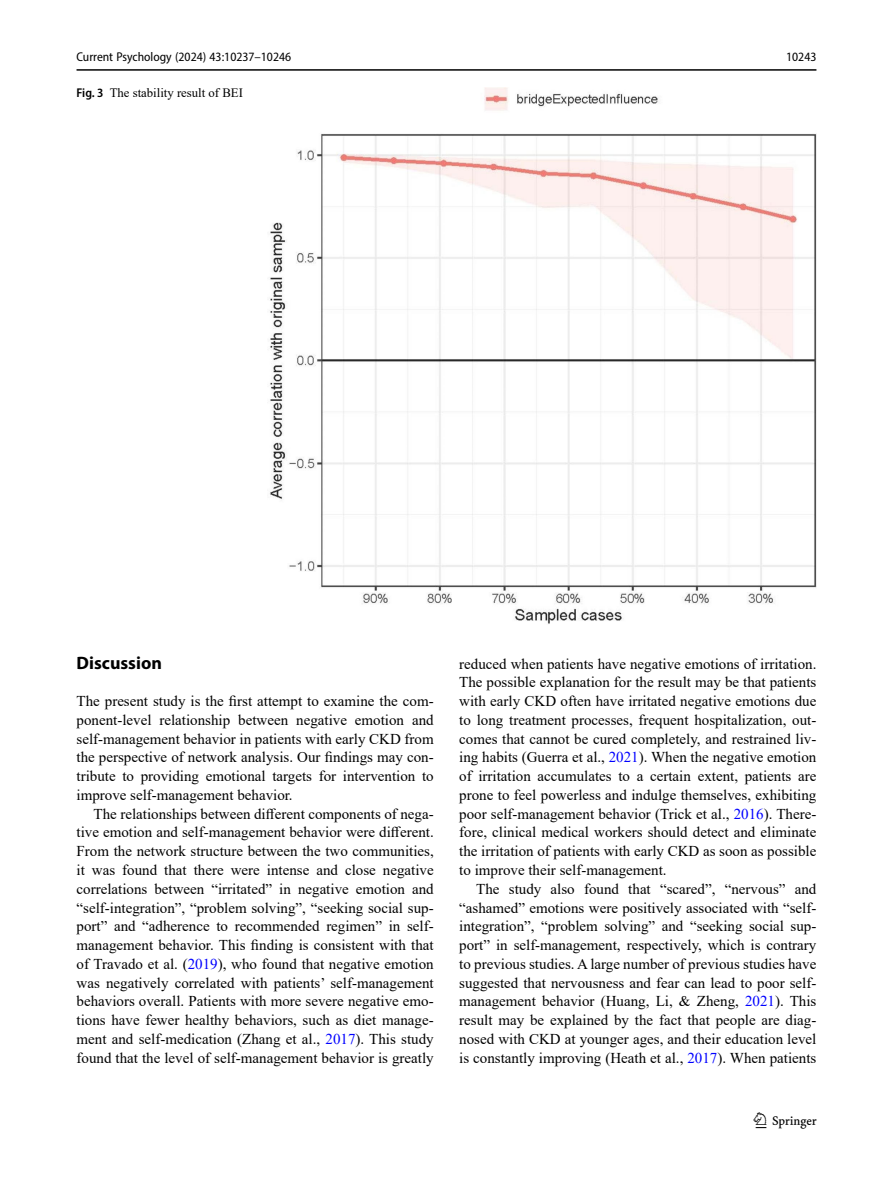
<style>
.page{position:relative;width:893px;height:1187px;background:#fff}
.page>*{position:absolute;margin:0;border:0;box-sizing:border-box;transform-origin:0 0}
.t1{font:22.5px "Springnew";color:#000}
.Head_1{font:700 18px "Myriad Pro";color:#000}
.Body_Text_Indent{font:15px/18.8px "Times New Roman";color:#000;text-align:justify}
.Body_Text{font:15px/18.8px "Times New Roman";color:#000;text-align:justify}
.t2{font:semi-condensed 12.75px "Myriad Pro";color:#000}
.Figure_Caption_Side{font:12.75px "Times New Roman";color:#000}
.s1{font-family:"Myriad Pro";font-weight:600;font-stretch:semi-condensed}
.s2{color:#00f}
</style>
<div class="page">
<hr style="left:77px;top:69px;width:739px;height:2px;background:#000">
<img style="left:270px;top:87px;width:546px;height:537px">
<p class="t2" style="left:77px;top:49px;width:216px">Current Psychology (2024) 43:10237–10246</p>
<p class="Figure_Caption_Side" style="left:77px;top:83px;width:168px"><span class="s1">Fig. 3</span> The stability result of BEI</p>
<p class="t2" style="left:786px;top:49px;width:32px">10243</p>
<p class="Head_1" style="left:77px;top:650px;width:87px">Discussion</p>
<p class="Body_Text" style="left:77px;top:691px;width:359px">The present study is the first attempt to examine the com&shy;ponent-level relationship between negative emotion and self-management behavior in patients with early CKD from the perspective of network analysis. Our findings may con&shy;tribute to providing emotional targets for intervention to improve self-management behavior.</p>
<p class="Body_Text_Indent" style="left:77px;top:803px;width:359px;text-indent:17px">The relationships between different components of nega&shy;tive emotion and self-management behavior were different.<br>From the network structure between the two communities, it was found that there were intense and close negative correlations between “irritated” in negative emotion and “self-integration”, “problem solving”, “seeking social sup&shy;port” and “adherence to recommended regimen” in self&shy;management behavior. This finding is consistent with that of Travado et al. (<span class="s2">2019</span>), who found that negative emotion was negatively correlated with patients’ self-management behaviors overall. Patients with more severe negative emo&shy;tions have fewer healthy behaviors, such as diet manage&shy;ment and self-medication (Zhang et al., <span class="s2">2017</span>). This study found that the level of self-management behavior is greatly</p>
<p class="Body_Text_Indent" style="left:459px;top:653px;width:359px">reduced when patients have negative emotions of irritation.<br>The possible explanation for the result may be that patients with early CKD often have irritated negative emotions due to long treatment processes, frequent hospitalization, out&shy;comes that cannot be cured completely, and restrained liv&shy;ing habits (Guerra et al., <span class="s2">2021</span>). When the negative emotion of irritation accumulates to a certain extent, patients are prone to feel powerless and indulge themselves, exhibiting poor self-management behavior (Trick et al., <span class="s2">2016</span>). There&shy;fore, clinical medical workers should detect and eliminate the irritation of patients with early CKD as soon as possible to improve their self-management.</p>
<p class="Body_Text_Indent" style="left:459px;top:878px;width:359px;text-indent:17px">The study also found that “scared”, “nervous” and “ashamed” emotions were positively associated with “self&shy;integration”, “problem solving” and “seeking social sup&shy;port” in self-management, respectively, which is contrary to previous studies. A large number of previous studies have suggested that nervousness and fear can lead to poor self&shy;management behavior (Huang, Li, &amp; Zheng, <span class="s2">2021</span>). This result may be explained by the fact that people are diag&shy;nosed with CKD at younger ages, and their education level is constantly improving (Heath et al., <span class="s2">2017</span>). When patients</p>
<h1 class="t1" style="left:756px;top:1107px;width:63px">1 3</h1>
</div>
